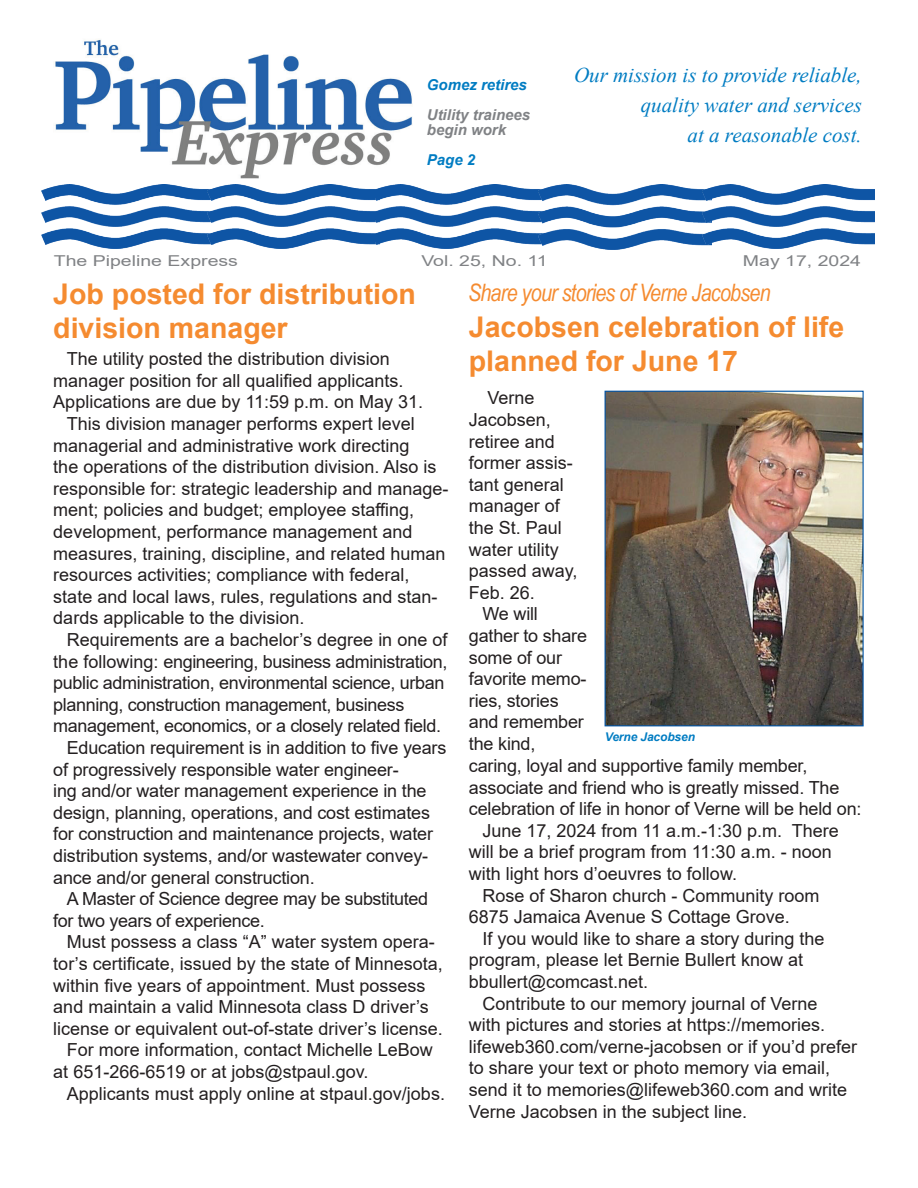
<style>
.page{position:relative;width:918px;height:1188px;background:#fff}
.page>*{position:absolute;margin:0;border:0;box-sizing:border-box;transform-origin:0 0}
.t1{font:700 28.5px/34.2px "Arial";color:#f58b30}
.t2{font:italic 24px "Arial Narrow";letter-spacing:-.03em;color:#f58b30}
.t3{font:italic 21px/30px "Times New Roman";color:#007cc2;text-align:right}
.t4{font:18px "Arial";color:#231f20}
.t5{font:18px "Arial";letter-spacing:-.02em;color:#231f20}
.t6{font:15px "Arial";color:#808285;scale:1.3 1}
.t7{font:italic 700 15px/15px "Arial";color:#808285}
.t8{font:italic 700 15px "Arial";color:#007cc2}
.t9{font:italic 700 12px "Arial";letter-spacing:-.01em;color:#007cc2}
</style>
<div class="page">
<img style="left:54px;top:39px;width:358px;height:140px">
<img style="left:41px;top:184px;width:166px;height:65px">
<img style="left:207px;top:184px;width:169px;height:65px">
<img style="left:376px;top:184px;width:163px;height:65px">
<img style="left:539px;top:184px;width:163px;height:65px">
<img style="left:702px;top:184px;width:172px;height:65px">
<img style="left:607px;top:393px;width:255px;height:331px">
<div style="left:605px;top:391px;width:259px;height:335px;border:1px solid #0154a6"></div>
<p class="t8" style="left:427px;top:75px;width:102px">Gomez retires</p>
<p class="t7" style="left:427px;top:108px;width:105px">Utility trainees begin work</p>
<p class="t8" style="left:427px;top:150px;width:50px">Page 2</p>
<p class="t3" style="left:574px;top:60px;width:289px">Our mission is to provide reliable, quality water and services<br>at a reasonable cost.</p>
<p class="t6" style="left:54px;top:250px;width:143px">The Pipeline Express</p>
<p class="t6" style="left:421px;top:250px;width:99px">Vol. 25, No. 11</p>
<p class="t6" style="left:743px;top:250px;width:92px">May 17, 2024</p>
<h1 class="t1" style="left:53px;top:277px;width:364px">Job posted for distribution division manager</h1>
<p class="t4" style="left:67px;top:346px;width:325px">The utility posted the distribution division</p>
<p class="t4" style="left:53px;top:368px;width:352px">manager position for all qualified applicants.</p>
<p class="t4" style="left:53px;top:390px;width:371px">Applications are due by 11:59 p.m. on May 31.</p>
<p class="t4" style="left:67px;top:411px;width:350px">This division manager performs expert level</p>
<p class="t4" style="left:53px;top:433px;width:358px">managerial and administrative work directing</p>
<p class="t4" style="left:53px;top:454px;width:385px">the operations of the distribution division. Also is</p>
<p class="t4" style="left:53px;top:476px;width:397px">responsible for: strategic leadership and manage-</p>
<p class="t4" style="left:53px;top:498px;width:362px">ment; policies and budget; employee staffing,</p>
<p class="t4" style="left:53px;top:519px;width:361px">development, performance management and</p>
<p class="t4" style="left:53px;top:541px;width:394px">measures, training, discipline, and related human</p>
<p class="t4" style="left:53px;top:562px;width:358px">resources activities; compliance with federal,</p>
<p class="t4" style="left:53px;top:584px;width:386px">state and local laws, rules, regulations and stan-</p>
<p class="t4" style="left:53px;top:606px;width:253px">dards applicable to the division.</p>
<p class="t4" style="left:67px;top:627px;width:382px">Requirements are a bachelor’s degree in one of</p>
<p class="t5" style="left:53px;top:649px;width:396px">the following: engineering, business administration,</p>
<p class="t5" style="left:53px;top:670px;width:393px">public administration, environmental science, urban</p>
<p class="t5" style="left:53px;top:692px;width:353px">planning, construction management, business</p>
<p class="t5" style="left:53px;top:714px;width:389px">management, economics, or a closely related field.</p>
<p class="t4" style="left:67px;top:735px;width:381px">Education requirement is in addition to five years</p>
<p class="t4" style="left:53px;top:757px;width:347px">of progressively responsible water engineer-</p>
<p class="t4" style="left:53px;top:778px;width:375px">ing and/or water management experience in the</p>
<p class="t4" style="left:53px;top:800px;width:378px">design, planning, operations, and cost estimates</p>
<p class="t4" style="left:53px;top:822px;width:381px">for construction and maintenance projects, water</p>
<p class="t4" style="left:53px;top:843px;width:376px">distribution systems, and/or wastewater convey-</p>
<p class="t4" style="left:53px;top:865px;width:263px">ance and/or general construction.</p>
<p class="t5" style="left:67px;top:886px;width:363px">A Master of Science degree may be substituted</p>
<p class="t5" style="left:53px;top:908px;width:213px">for two years of experience.</p>
<p class="t4" style="left:67px;top:930px;width:370px">Must possess a class “A” water system opera-</p>
<p class="t4" style="left:53px;top:951px;width:391px">tor’s certificate, issued by the state of Minnesota,</p>
<p class="t4" style="left:53px;top:973px;width:374px">within five years of appointment. Must possess</p>
<p class="t4" style="left:53px;top:994px;width:377px">and maintain a valid Minnesota class D driver’s</p>
<p class="t4" style="left:53px;top:1016px;width:391px">license or equivalent out-of-state driver’s license.</p>
<p class="t4" style="left:67px;top:1038px;width:368px">For more information, contact Michelle LeBow</p>
<p class="t4" style="left:53px;top:1059px;width:317px">at 651-266-6519 or at jobs@stpaul.gov.</p>
<p class="t4" style="left:67px;top:1081px;width:380px">Applicants must apply online at stpaul.gov/jobs.</p>
<h2 class="t2" style="left:468px;top:276px;width:304px">Share your stories of Verne Jacobsen</h2>
<h1 class="t1" style="left:469px;top:310px;width:377px">Jacobsen celebration of life planned for June 17</h1>
<p class="t4" style="left:487px;top:386px;width:49px">Verne</p>
<p class="t4" style="left:469px;top:407px;width:84px">Jacobsen,</p>
<p class="t4" style="left:469px;top:429px;width:88px">retiree and</p>
<p class="t4" style="left:469px;top:450px;width:106px">former assis-</p>
<p class="t4" style="left:469px;top:472px;width:97px">tant general</p>
<p class="t4" style="left:469px;top:494px;width:93px">manager of</p>
<p class="t4" style="left:469px;top:515px;width:95px">the St. Paul</p>
<p class="t4" style="left:469px;top:537px;width:92px">water utility</p>
<p class="t4" style="left:469px;top:558px;width:110px">passed away,</p>
<p class="t4" style="left:469px;top:580px;width:68px">Feb. 26.</p>
<p class="t4" style="left:482px;top:602px;width:57px">We will</p>
<p class="t4" style="left:469px;top:623px;width:120px">gather to share</p>
<p class="t4" style="left:469px;top:645px;width:95px">some of our</p>
<p class="t4" style="left:469px;top:666px;width:119px">favorite memo-</p>
<p class="t4" style="left:469px;top:688px;width:91px">ries, stories</p>
<p class="t4" style="left:469px;top:710px;width:117px">and remember</p>
<p class="t4" style="left:469px;top:731px;width:68px">the kind,</p>
<p class="t4" style="left:469px;top:753px;width:340px">caring, loyal and supportive family member,</p>
<p class="t4" style="left:469px;top:775px;width:372px">associate and friend who is greatly missed. The</p>
<p class="t4" style="left:469px;top:797px;width:394px">celebration of life in honor of Verne will be held on:</p>
<p class="t4" style="left:482px;top:818px;width:358px">June 17, 2024 from 11 a.m.-1:30 p.m. There</p>
<p class="t4" style="left:469px;top:840px;width:364px">will be a brief program from 11:30 a.m. - noon</p>
<p class="t4" style="left:469px;top:861px;width:270px">with light hors d’oeuvres to follow.</p>
<p class="t4" style="left:482px;top:883px;width:339px">Rose of Sharon church - Community room</p>
<p class="t4" style="left:469px;top:905px;width:322px">6875 Jamaica Avenue S Cottage Grove.</p>
<p class="t4" style="left:482px;top:926px;width:344px">If you would like to share a story during the</p>
<p class="t4" style="left:469px;top:948px;width:336px">program, please let Bernie Bullert know at</p>
<p class="t4" style="left:469px;top:969px;width:181px">bbullert@comcast.net.</p>
<p class="t4" style="left:482px;top:991px;width:337px">Contribute to our memory journal of Verne</p>
<p class="t4" style="left:469px;top:1013px;width:358px">with pictures and stories at https://memories.</p>
<p class="t4" style="left:469px;top:1034px;width:390px">lifeweb360.com/verne-jacobsen or if you’d prefer</p>
<p class="t4" style="left:469px;top:1056px;width:363px">to share your text or photo memory via email,</p>
<p class="t4" style="left:469px;top:1077px;width:380px">send it to memories@lifeweb360.com and write</p>
<p class="t4" style="left:469px;top:1099px;width:280px">Verne Jacobsen in the subject line.</p>
<p class="t9" style="left:605px;top:729px;width:92px">Verne Jacobsen</p>
</div>
